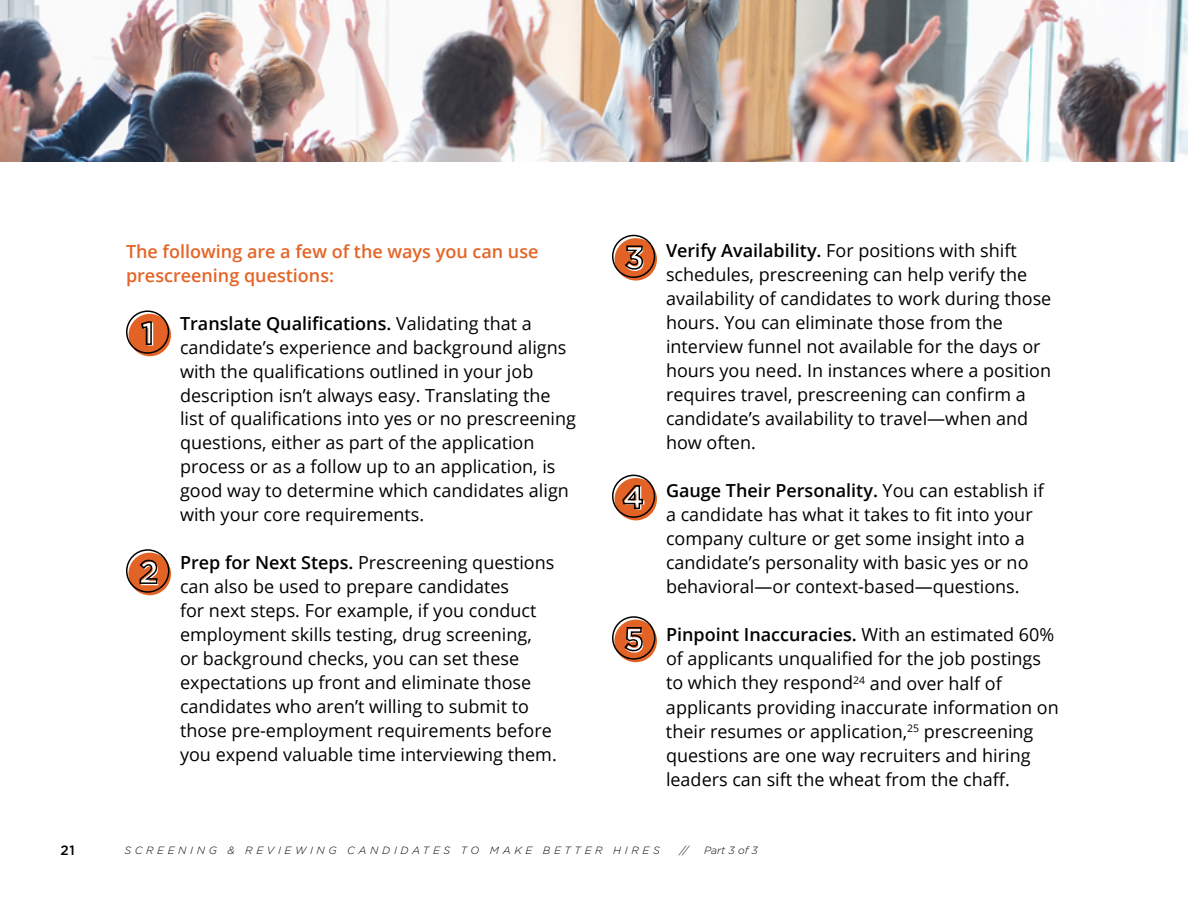
<style>
.page{position:relative;width:1188px;height:918px;background:#fff}
.page>*{position:absolute;margin:0;border:0;box-sizing:border-box;transform-origin:0 0}
.t1{font:18px/24px "Open Sans";color:#000}
.t2{font:600 18px/24px "Open Sans";color:#e46425}
.t3{font:500 13.5px "Gotham";color:#000}
.t4{font:italic 300 10.5px "Gotham";letter-spacing:.35em;color:#000}
.s1{font-weight:600}
</style>
<div class="page">
<img style="left:0;top:0;width:1188px;height:162px">
<div style="left:129px;top:314px;width:42px;height:42px;background:#e36326;border-radius:50%"></div>
<div style="left:126px;top:310px;width:43px;height:44px;border:2px solid #000;border-radius:50%"></div>
<svg style="left:141px;top:321px;width:12px;height:25px"></svg>
<svg style="left:128px;top:553px;width:43px;height:42px"></svg>
<div style="left:126px;top:549px;width:43px;height:44px;border:2px solid #000;border-radius:50%"></div>
<svg style="left:138px;top:559px;width:20px;height:26px"></svg>
<svg style="left:615px;top:238px;width:42px;height:43px"></svg>
<div style="left:612px;top:235px;width:43px;height:43px;border:2px solid #000;border-radius:50%"></div>
<svg style="left:624px;top:245px;width:20px;height:26px"></svg>
<svg style="left:615px;top:478px;width:42px;height:42px"></svg>
<div style="left:612px;top:475px;width:43px;height:43px;border:2px solid #000;border-radius:50%"></div>
<svg style="left:621px;top:484px;width:23px;height:26px"></svg>
<svg style="left:614px;top:620px;width:43px;height:42px"></svg>
<div style="left:612px;top:616px;width:43px;height:44px;border:2px solid #000;border-radius:50%"></div>
<svg style="left:623px;top:626px;width:20px;height:27px"></svg>
<p class="t2" style="left:126px;top:239px;width:414px">The following are a few of the ways you can use prescreening questions:</p>
<p class="t1" style="left:180px;top:311px;width:398px"><span class="s1">Translate Qualifications.</span> Validating that a candidate’s experience and background aligns with the qualifications outlined in your job description isn’t always easy. Translating the list of qualifications into yes or no prescreening questions, either as part of the application process or as a follow up to an application, is good way to determine which candidates align with your core requirements.</p>
<p class="t1" style="left:180px;top:550px;width:378px"><span class="s1">Prep for Next Steps.</span> Prescreening questions can also be used to prepare candidates<br>for next steps. For example, if you conduct employment skills testing, drug screening,<br>or background checks, you can set these expectations up front and eliminate those candidates who aren’t willing to submit to those pre-employment requirements before you expend valuable time interviewing them.</p>
<p class="t1" style="left:666px;top:238px;width:387px"><span class="s1">Verify Availability.</span> For positions with shift schedules, prescreening can help verify the availability of candidates to work during those hours. You can eliminate those from the interview funnel not available for the days or hours you need. In instances where a position requires travel, prescreening can confirm a candidate’s availability to travel—when and how often.</p>
<p class="t1" style="left:666px;top:478px;width:379px"><span class="s1">Gauge Their Personality.</span> You can establish if a candidate has what it takes to fit into your company culture or get some insight into a candidate’s personality with basic yes or no behavioral—or context-based—questions.</p>
<p class="t1" style="left:666px;top:622px;width:394px"><span class="s1">Pinpoint Inaccuracies.</span> With an estimated 60% of applicants unqualified for the job postings to which they respond<sup>24</sup> and over half of applicants providing inaccurate information on their resumes or application,<sup>25</sup> prescreening questions are one way recruiters and hiring leaders can sift the wheat from the chaff.</p>
<p class="t3" style="left:60px;top:842px;width:16px">21</p>
<p class="t4" style="left:124px;top:844px;width:537px">SCREENING &amp; REVIEWING CANDIDATES TO MAKE BETTER HIRES</p>
<p class="t4" style="left:680px;top:844px;width:10px">//</p>
<p class="t4" style="left:704px;top:844px;width:55px">Part 3 of 3</p>
</div>
